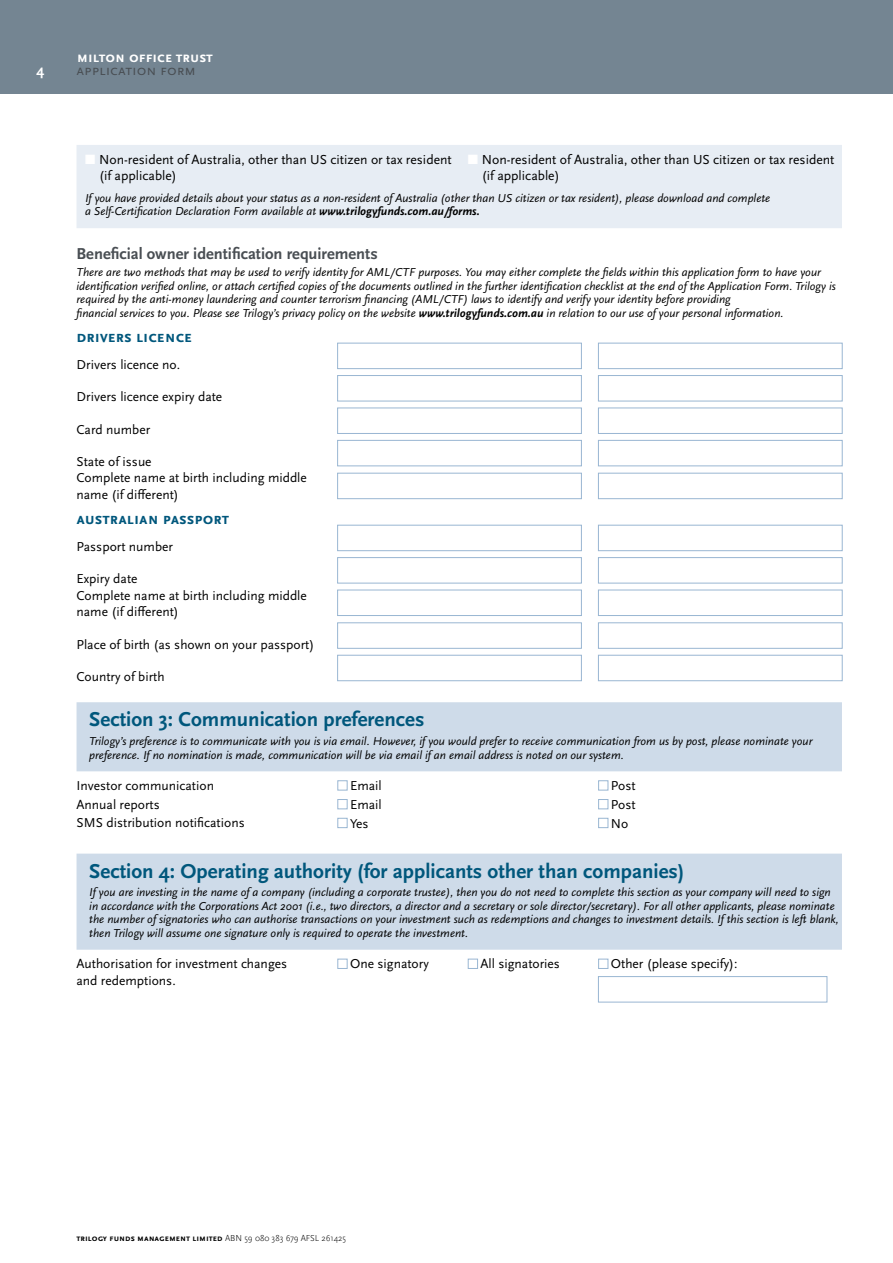
<style>
.page{position:relative;width:893px;height:1263px;background:#fff}
.page>*{position:absolute;margin:0;border:0;box-sizing:border-box;transform-origin:0 0}
.t1{font:700 21px "Scala Sans Pro";color:#00577c}
.t2{font:700 16.5px "Scala Sans Pro";color:#494e53}
.t3{font:700 16.5px "Scala Sans Pro";color:#00577c}
.t4{font:700 15px "Scala Sans Pro";color:#fff}
.t5{font:15px "Scala Sans Pro";color:#494e53}
.t6{font:13.65px/16.6px "Scala Sans Pro";color:#000}
.t7{font:13.5px/16.5px "Scala Sans Pro";color:#000}
.t8{font:italic 12px/13.5px "Scala Sans Pro";color:#000}
.Body{font:700 9px "Scala Sans Pro";color:#000}
.s1{color:#fff}
.s2{font-weight:700}
.s3{font-weight:300}
</style>
<div class="page">
<div style="left:0;top:0;width:893px;height:94px;background:#748592"></div>
<div style="left:77px;top:145px;width:765px;height:83px;background:#e7edf4"></div>
<svg style="left:77px;top:702px;width:765px;height:248px;fill:#cedbe9"></svg>
<div style="left:337px;top:343px;width:245px;height:26px;border:1px solid #99b6d2"></div>
<div style="left:598px;top:343px;width:244px;height:26px;border:1px solid #99b6d2"></div>
<div style="left:337px;top:375px;width:245px;height:26px;border:1px solid #99b6d2"></div>
<div style="left:598px;top:375px;width:244px;height:26px;border:1px solid #99b6d2"></div>
<div style="left:337px;top:408px;width:245px;height:26px;border:1px solid #99b6d2"></div>
<div style="left:598px;top:408px;width:244px;height:26px;border:1px solid #99b6d2"></div>
<div style="left:337px;top:440px;width:245px;height:26px;border:1px solid #99b6d2"></div>
<div style="left:598px;top:440px;width:244px;height:26px;border:1px solid #99b6d2"></div>
<div style="left:337px;top:473px;width:245px;height:26px;border:1px solid #99b6d2"></div>
<div style="left:598px;top:473px;width:244px;height:26px;border:1px solid #99b6d2"></div>
<div style="left:337px;top:525px;width:245px;height:26px;border:1px solid #99b6d2"></div>
<div style="left:598px;top:525px;width:244px;height:26px;border:1px solid #99b6d2"></div>
<div style="left:337px;top:557px;width:245px;height:26px;border:1px solid #99b6d2"></div>
<div style="left:598px;top:557px;width:244px;height:26px;border:1px solid #99b6d2"></div>
<div style="left:337px;top:590px;width:245px;height:26px;border:1px solid #99b6d2"></div>
<div style="left:598px;top:590px;width:244px;height:26px;border:1px solid #99b6d2"></div>
<div style="left:337px;top:622px;width:245px;height:27px;border:1px solid #99b6d2"></div>
<div style="left:598px;top:622px;width:244px;height:27px;border:1px solid #99b6d2"></div>
<div style="left:337px;top:655px;width:245px;height:26px;border:1px solid #99b6d2"></div>
<div style="left:598px;top:655px;width:244px;height:26px;border:1px solid #99b6d2"></div>
<div style="left:338px;top:780px;width:9px;height:10px;border:1px solid #99b6d2"></div>
<div style="left:598px;top:780px;width:10px;height:10px;border:1px solid #99b6d2"></div>
<div style="left:338px;top:799px;width:9px;height:10px;border:1px solid #99b6d2"></div>
<div style="left:598px;top:799px;width:10px;height:10px;border:1px solid #99b6d2"></div>
<div style="left:338px;top:818px;width:9px;height:10px;border:1px solid #99b6d2"></div>
<div style="left:598px;top:818px;width:10px;height:10px;border:1px solid #99b6d2"></div>
<div style="left:338px;top:959px;width:9px;height:10px;border:1px solid #99b6d2"></div>
<div style="left:468px;top:959px;width:10px;height:10px;border:1px solid #99b6d2"></div>
<div style="left:598px;top:959px;width:10px;height:10px;border:1px solid #99b6d2"></div>
<div style="left:598px;top:976px;width:229px;height:26px;border:1px solid #99b6d2"></div>
<p class="t4" style="left:37px;top:62px;width:9px">4</p>
<p class="t4" style="left:77px;top:49px;width:136px">m ilton office trust</p>
<p class="t5" style="left:77px;top:62px;width:121px">application form</p>
<p class="t6" style="left:99px;top:151px;width:354px;text-indent:-14px"><span class="s1">■</span> Non-resident of Australia, other than US citizen or tax resident (if applicable)</p>
<p class="t6" style="left:482px;top:151px;width:354px;text-indent:-14px"><span class="s1">■</span> Non-resident of Australia, other than US citizen or tax resident (if applicable)</p>
<p class="t8" style="left:85px;top:191px;width:687px">If you have provided details about your status as a non-resident of Australia (other than US citizen or tax resident), please download and complete a Self-Certification Declaration Form available at <span class="s2">www.trilogyfunds.com.au/forms.</span></p>
<p class="t2" style="left:77px;top:244px;width:303px">Beneficial owner identification requirements</p>
<p class="t8" style="left:77px;top:266px;width:761px">There are two methods that may be used to verify identity for AML/CTF purposes. You may either complete the fields within this application form to have your identification verified online, or attach certified copies of the documents outlined in the further identification checklist at the end of the Application Form. Trilogy is required by the anti-money laundering and counter terrorism financing (AML/CTF) laws to identify and verify your identity before providing</p>
<p class="t8" style="left:77px;top:306px;width:708px">financial services to you. Please see Trilogy’s privacy policy on the website <span class="s2">www.trilogyfunds.com.au</span> in relation to our use of your personal information.</p>
<p class="t3" style="left:77px;top:327px;width:117px">drivers licence</p>
<p class="t7" style="left:77px;top:356px;width:105px">Drivers licence no.</p>
<p class="t7" style="left:77px;top:389px;width:147px">Drivers licence expiry date</p>
<p class="t7" style="left:77px;top:421px;width:75px">Card number</p>
<p class="t7" style="left:77px;top:454px;width:77px">State of issue</p>
<p class="t7" style="left:77px;top:470px;width:232px">Complete name at birth including middle name (if different)</p>
<p class="t3" style="left:77px;top:509px;width:152px">australian passport</p>
<p class="t7" style="left:77px;top:538px;width:98px">Passport number</p>
<p class="t7" style="left:77px;top:571px;width:62px">Expiry date</p>
<p class="t7" style="left:77px;top:587px;width:232px">Complete name at birth including middle name (if different)</p>
<p class="t7" style="left:77px;top:636px;width:239px">Place of birth (as shown on your passport)</p>
<p class="t7" style="left:77px;top:668px;width:90px">Country of birth</p>
<p class="t1" style="left:89px;top:707px;width:337px">Section 3: Communication preferences</p>
<p class="t8" style="left:89px;top:734px;width:725px">Trilogy’s preference is to communicate with you is via email. However, if you would prefer to receive communication from us by post, please nominate your preference. If no nomination is made, communication will be via email if an email address is noted on our system.</p>
<p class="t7" style="left:77px;top:777px;width:139px">Investor communication</p>
<p class="t7" style="left:350px;top:777px;width:33px">Email</p>
<p class="t7" style="left:611px;top:777px;width:26px">Post</p>
<p class="t7" style="left:77px;top:796px;width:85px">Annual reports</p>
<p class="t7" style="left:350px;top:796px;width:33px">Email</p>
<p class="t7" style="left:611px;top:796px;width:26px">Post</p>
<p class="t7" style="left:77px;top:815px;width:170px">SMS distribution notifications</p>
<p class="t7" style="left:350px;top:815px;width:20px">Yes</p>
<p class="t7" style="left:611px;top:815px;width:19px">No</p>
<p class="t1" style="left:89px;top:859px;width:597px">Section 4: Operating authority (for applicants other than companies)</p>
<p class="t8" style="left:89px;top:886px;width:751px">If you are investing in the name of a company (including a corporate trustee), then you do not need to complete this section as your company will need to sign in accordance with the Corporations Act 2001 (i.e., two directors, a director and a secretary or sole director/secretary). For all other applicants, please nominate the number of signatories who can authorise transactions on your investment such as redemptions and changes to investment details. If this section is left blank, then Trilogy will assume one signature only is required to operate the investment.</p>
<p class="t7" style="left:77px;top:955px;width:212px">Authorisation for investment changes and redemptions.</p>
<p class="t7" style="left:350px;top:956px;width:80px">One signatory</p>
<p class="t7" style="left:480px;top:956px;width:81px">All signatories</p>
<p class="t7" style="left:611px;top:956px;width:128px">Other (please specify):</p>
<p class="Body" style="left:77px;top:1233px;width:271px">Trilogy Funds Managem ent Lim ited <span class="s3">ABN 59 080 383 679 AFSL 261425</span></p>
</div>
